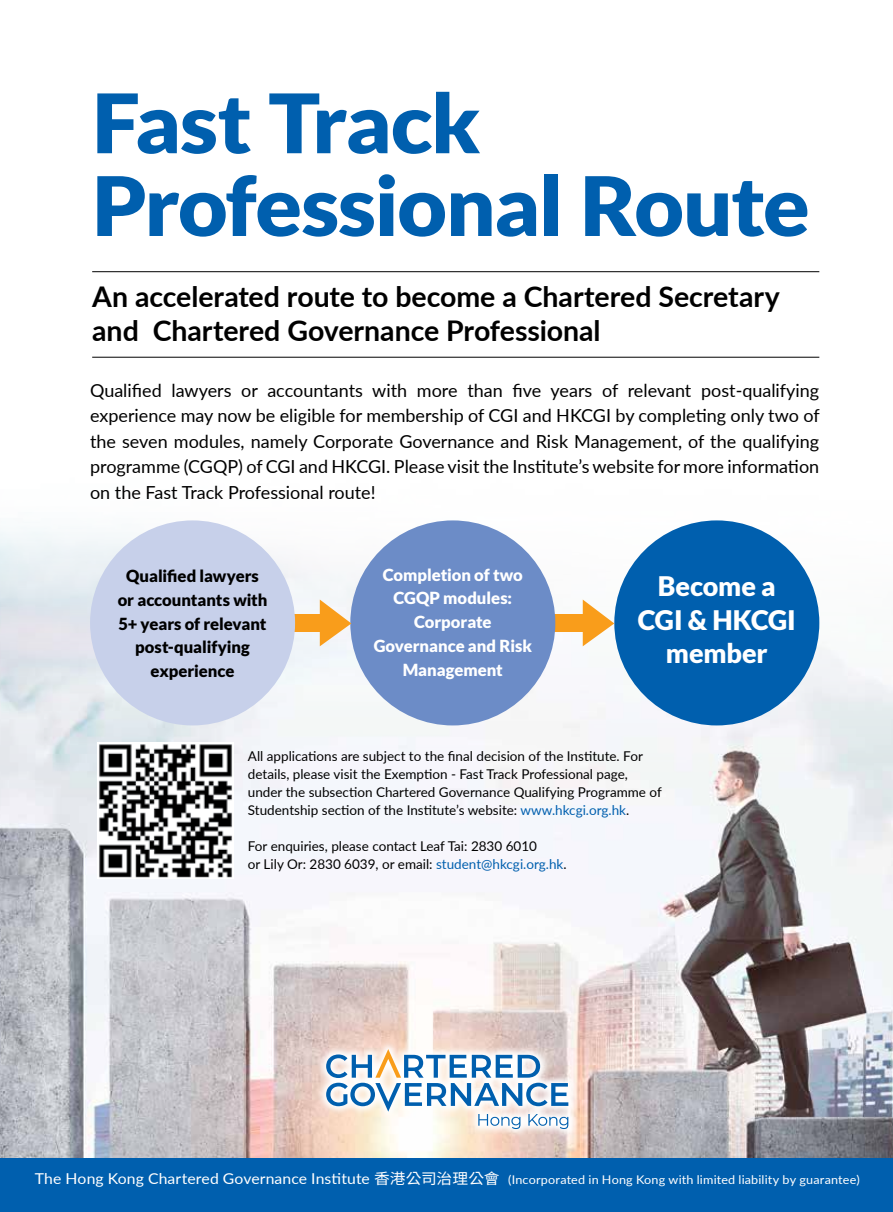
<style>
.page{position:relative;width:893px;height:1212px;background:#fff}
.page>*{position:absolute;margin:0;border:0;box-sizing:border-box;transform-origin:0 0}
.t1{font:900 82.05px/82.8px "Lato";letter-spacing:-.02em;color:#005fae;scale:1.05 1}
.t2{font:700 28.5px/34.5px "Lato";color:#000}
.t3{font:900 26.85px/33.3px "Lato";letter-spacing:-.005em;color:#fff;text-align:center}
.t4{font:18px/25.5px "Lato";color:#000;text-align:justify}
.t5{font:900 16.65px/23.7px "Lato";letter-spacing:-.005em;color:#000;text-align:center}
.t6{font:900 16.65px/23.7px "Lato";color:#fff;text-align:center}
.t7{font:13.5px/18px "Lato";color:#000}
.t8{font:12px "Lato";letter-spacing:.015em;color:#fff;scale:1.05 1}
.s1{color:#005fae}
.s2{font-size:15px}
.s3{font-family:"Noto Sans CJ Ktc";font-size:15px}
</style>
<div class="page">
<img style="left:0;top:523px;width:893px;height:636px">
<div style="left:0;top:1159px;width:893px;height:53px;background:#005fae"></div>
<img style="left:98px;top:743px;width:136px;height:136px">
<hr style="left:92px;top:357px;width:727px;height:1px;background:#000">
<hr style="left:92px;top:271px;width:727px;height:1px;background:#000">
<svg style="left:316px;top:1040px;width:262px;height:98px"></svg>
<svg style="left:326px;top:1049px;width:242px;height:80px"></svg>
<div style="left:614px;top:520px;width:205px;height:205px;background:#005fae;border-radius:50%"></div>
<div style="left:548px;top:614px;width:35px;height:18px;background:#f99d1b"></div>
<svg style="left:583px;top:599px;width:31px;height:47px"></svg>
<div style="left:350px;top:520px;width:205px;height:205px;background:#6c8cc7;border-radius:50%"></div>
<div style="left:285px;top:614px;width:35px;height:18px;background:#f99d1b"></div>
<svg style="left:320px;top:599px;width:31px;height:47px"></svg>
<div style="left:90px;top:520px;width:205px;height:205px;background:#c7d0ea;border-radius:50%"></div>
<h1 class="t1" style="left:92px;top:80px;width:685px">Fast Track<br>Professional Route</h1>
<h2 class="t2" style="left:92px;top:278px;width:689px">An accelerated route to become a Chartered Secretary and Chartered Governance Professional</h2>
<p class="t4" style="left:90px;top:377px;width:731px">Qualified lawyers or accountants with more than five years of relevant post-qualifying experience may now be eligible for membership of CGI and HKCGI by completing only two of the seven modules, namely Corporate Governance and Risk Management, of the qualifying programme (CGQP) of CGI and HKCGI. Please visit the Institute’s website for more information on the Fast Track Professional route!</p>
<p class="t5" style="left:118px;top:564px;width:151px">Qualified lawyers or accountants with<br>5+ years of relevant post-qualifying experience</p>
<p class="t6" style="left:374px;top:562px;width:160px">Completion of two<br>CGQP modules:<br>Corporate<br>Governance and Risk<br>Management</p>
<h3 class="t3" style="left:638px;top:569px;width:159px">Become a<br>CGI &amp; HKCGI member</h3>
<p class="t7" style="left:248px;top:747px;width:415px">All applications are subject to the final decision of the Institute. For details, please visit the Exemption - Fast Track Professional page, under the subsection Chartered Governance Qualifying Programme of Studentship section of the Institute’s website: <span class="s1">www.hkcgi.org.hk</span>.</p>
<p class="t7" style="left:248px;top:837px;width:320px">For enquiries, please contact Leaf Tai: 2830 6010<br>or Lily Or: 2830 6039, or email: <span class="s1">student@hkcgi.org.hk</span>.</p>
<p class="t8" style="left:35px;top:1171px;width:787px"><span class="s2">The Hong Kong Chartered Governance Institute</span> <span class="s3">香港公司治理公會</span> (Incorporated in Hong Kong with limited liability by guarantee)</p>
</div>
